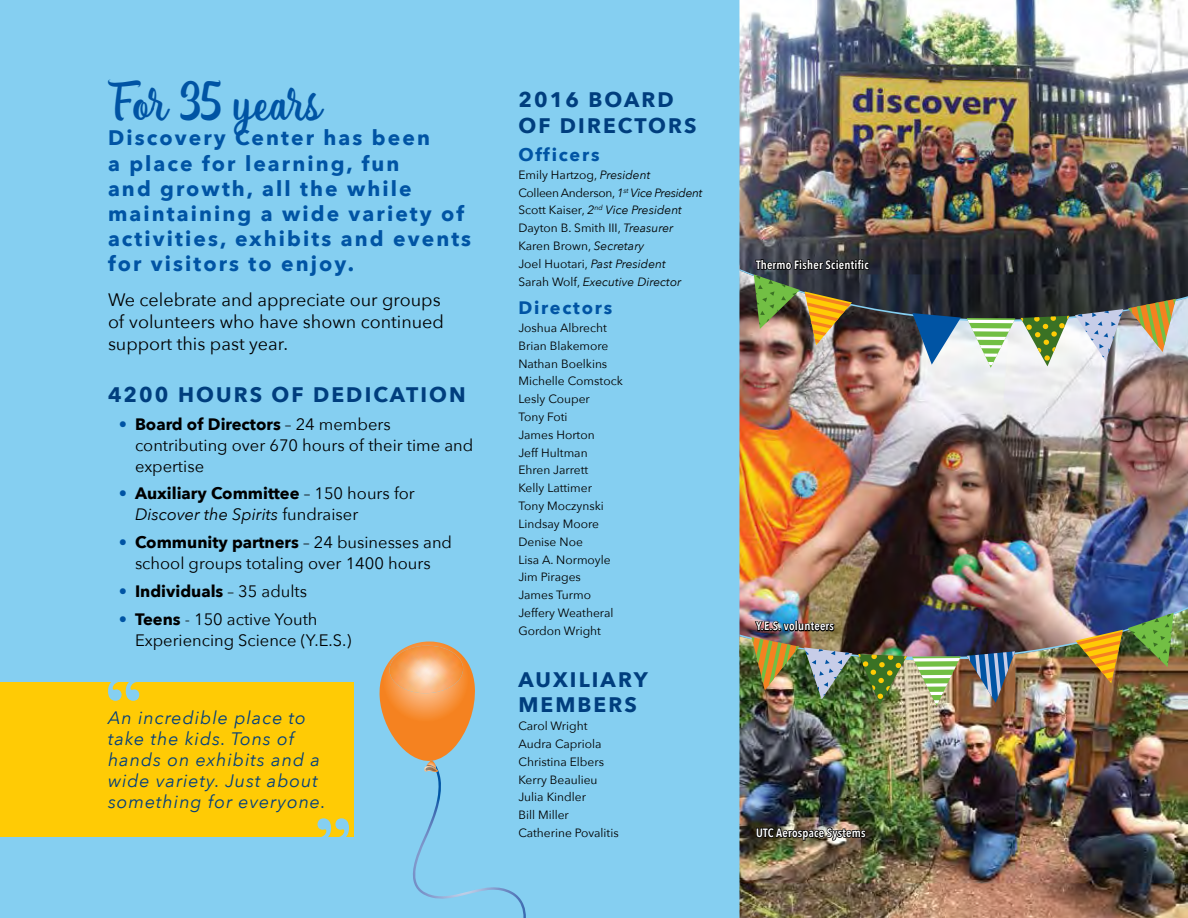
<style>
.page{position:relative;width:1188px;height:918px;background:#fff}
.page>*{position:absolute;margin:0;border:0;box-sizing:border-box;transform-origin:0 0}
.t1{font:45px "Lanjutin";color:#0054a4}
.t2{font:700 21px/25.2px "Avenir Next";letter-spacing:.1em;color:#0054a4}
.t3{font:700 21px/25.2px "Avenir Next";letter-spacing:.1em;color:#003e7e}
.t4{font:italic 18px/21px "Avenir Next";letter-spacing:.05em;color:#003e7e}
.t5{font:18px/21.6px "Avenir Next";color:#000}
.t6{font:700 18px "Avenir Next";letter-spacing:.1em;color:#0054a4}
.t7{font:16.5px/21px "Avenir Next";color:#000}
.t8{font:700 16.5px "Avenir Next";color:#000}
.t9{font:12px/17.9px "Avenir Next";color:#000}
.t10{font:600 12px "Avenir Next Condensed";letter-spacing:.02em;color:#fff}
.s1{color:#0054a4}
.s2{font-weight:700}
.s3{font-style:italic}
.s4{font-weight:400;color:#0054a4}
.s5{font-weight:400}
</style>
<div class="page">
<div style="left:0;top:0;width:1107px;height:918px;background:#85cff1"></div>
<img style="left:739px;top:368px;width:449px;height:239px">
<img style="left:739px;top:0;width:449px;height:258px">
<img style="left:739px;top:724px;width:449px;height:194px">
<svg style="left:379px;top:642px;width:147px;height:276px"></svg>
<img style="left:389px;top:646px;width:74px;height:48px">
<div style="left:0;top:683px;width:354px;height:154px;background:#ffcb05"></div>
<svg style="left:318px;top:818px;width:31px;height:19px"></svg>
<svg style="left:108px;top:682px;width:31px;height:19px"></svg>
<img style="left:739px;top:258px;width:449px;height:110px">
<img style="left:739px;top:607px;width:449px;height:117px">
<img style="left:755px;top:815px;width:112px;height:36px">
<h1 class="t1" style="left:108px;top:71px;width:215px">For 35 years</h1>
<h2 class="t2" style="left:108px;top:125px;width:365px">Discovery Center has been<br>a place for learning, fun<br>and growth, all the while maintaining a wide variety of activities, exhibits and events for visitors to enjoy.</h2>
<h3 class="t5" style="left:108px;top:289px;width:338px">We celebrate and appreciate our groups of volunteers who have shown continued support this past year.</h3>
<h2 class="t3" style="left:108px;top:382px;width:359px">4200 HOURS OF DEDICATION</h2>
<h3 class="t7" style="left:135px;top:413px;width:340px;text-indent:-16px"><span class="s1">•</span> <span class="s2">Board of Directors</span> – 24 members contributing over 670 hours of their time and expertise</h3>
<h3 class="t7" style="left:135px;top:482px;width:281px;text-indent:-16px"><span class="s1">•</span> <span class="s2">Auxiliary Committee</span> – 150 hours for<br><span class="s3">Discover the Spirits</span> fundraiser</h3>
<h3 class="t7" style="left:119px;top:531px;width:335px;text-align:center"><span class="s1">•</span> <span class="s2">Community partners</span> – 24 businesses and school groups totaling over 1400 hours</h3>
<h3 class="t8" style="left:119px;top:577px;width:190px"><span class="s4">•</span> Individuals <span class="s5">– 35 adults</span></h3>
<h3 class="t7" style="left:135px;top:608px;width:218px;text-indent:-16px"><span class="s1">•</span> <span class="s2">Teens</span> - 150 active Youth<br>Experiencing Science (Y.E.S.)</h3>
<h3 class="t4" style="left:108px;top:706px;width:219px">An incredible place to take the kids. Tons of hands on exhibits and a wide variety. Just about something for everyone.</h3>
<h2 class="t3" style="left:518px;top:87px;width:180px">2016 BOARD<br>OF DIRECTORS</h2>
<h3 class="t6" style="left:518px;top:139px;width:83px">Officers</h3>
<p class="t9" style="left:518px;top:165px;width:186px">Emily Hartzog, <span class="s3">President<br></span>Colleen Anderson, <span class="s3">1</span><sup>st</sup> <span class="s3">Vice President<br></span>Scott Kaiser, <span class="s3">2</span><sup>nd</sup> <span class="s3">Vice President<br></span>Dayton B. Smith III, <span class="s3">Treasurer<br></span>Karen Brown, <span class="s3">Secretary<br></span>Joel Huotari, <span class="s3">Past President<br></span>Sarah Wolf, <span class="s3">Executive Director</span></p>
<h3 class="t6" style="left:518px;top:292px;width:95px">Directors</h3>
<p class="t9" style="left:518px;top:318px;width:106px">Joshua Albrecht<br>Brian Blakemore<br>Nathan Boelkins<br>Michelle Comstock<br>Lesly Couper<br>Tony Foti<br>James Horton<br>Jeff Hultman<br>Ehren Jarrett<br>Kelly Lattimer<br>Tony Moczynski<br>Lindsay Moore<br>Denise Noe<br>Lisa A. Normoyle<br>Jim Pirages<br>James Turmo<br>Jeffery Weatheral<br>Gordon Wright</p>
<h2 class="t3" style="left:518px;top:667px;width:131px">AUXILIARY<br>MEMBERS</h2>
<p class="t9" style="left:518px;top:716px;width:102px">Carol Wright<br>Audra Capriola<br>Christina Elbers<br>Kerry Beaulieu<br>Julia Kindler<br>Bill Miller<br>Catherine Povalitis</p>
<p class="t10" style="left:756px;top:254px;width:114px">Thermo Fisher Scientific</p>
<p class="t10" style="left:756px;top:616px;width:79px">Y.E.S. volunteers</p>
<p class="t10" style="left:756px;top:822px;width:111px">UTC Aerospace Systems</p>
</div>
